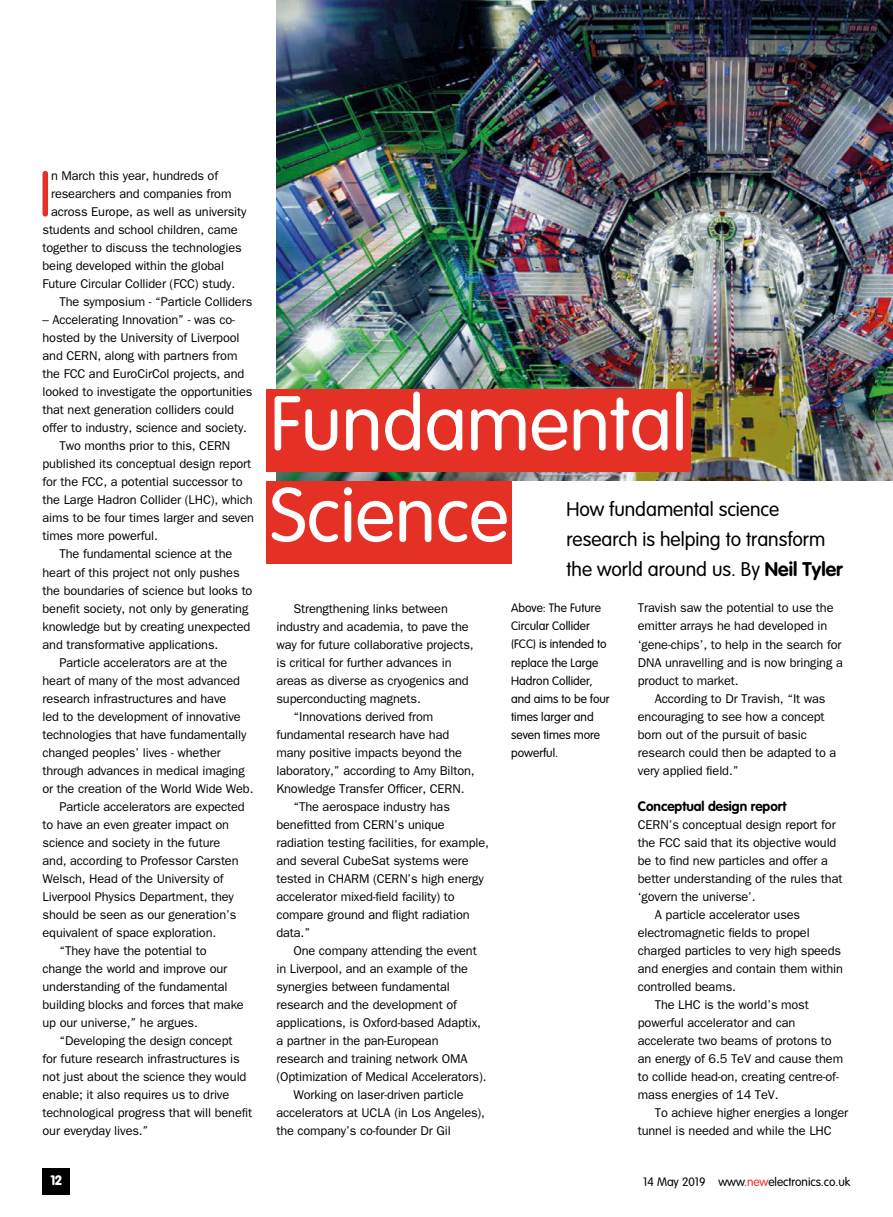
<style>
.page{position:relative;width:893px;height:1217px;background:#fff}
.page>*{position:absolute;margin:0;border:0;box-sizing:border-box;transform-origin:0 0}
.t1{font:300 75.75px/91.5px "VAG Rounded LT";color:#fff}
.t2{font:300 62.85px "VAG Rounded LT";color:#e53026}
.t3{font:300 19.5px/30px "VAG Rounded LT";color:#000}
.t4{font:700 13.5px "VAG Rounded LT";color:#000}
.t5{font:900 13.5px "VAG Rounded LT";color:#fff}
.t6{font:12.75px/18px "ITC Franklin Gothic Std";letter-spacing:-.01em;color:#000}
.t7{font:300 12px/18px "VAG Rounded LT";color:#000}
.s1{font-weight:700}
.s2{color:#e53026}
</style>
<div class="page">
<div style="left:43px;top:1167px;width:27px;height:26px;background:#000"></div>
<img style="left:276px;top:0;width:617px;height:480px">
<div style="left:267px;top:389px;width:424px;height:82px;background:#e53026"></div>
<div style="left:267px;top:480px;width:245px;height:83px;background:#e53026"></div>
<h2 class="t2" style="left:39px;top:158px;width:14px">I</h2>
<p class="t6" style="left:51px;top:167px;width:169px">n March this year, hundreds of</p>
<p class="t6" style="left:51px;top:185px;width:182px">researchers and companies from</p>
<p class="t6" style="left:51px;top:203px;width:197px">across Europe, as well as university</p>
<p class="t6" style="left:43px;top:221px;width:197px">students and school children, came</p>
<p class="t6" style="left:43px;top:239px;width:201px">together to discuss the technologies</p>
<p class="t6" style="left:43px;top:257px;width:183px">being developed within the global</p>
<p class="t6" style="left:43px;top:275px;width:194px">Future Circular Collider (FCC) study.</p>
<p class="t6" style="left:60px;top:293px;width:194px">The symposium - “Particle Colliders</p>
<p class="t6" style="left:43px;top:311px;width:194px">– Accelerating Innovation” - was co-</p>
<p class="t6" style="left:43px;top:329px;width:199px">hosted by the University of Liverpool</p>
<p class="t6" style="left:43px;top:347px;width:196px">and CERN, along with partners from</p>
<p class="t6" style="left:43px;top:365px;width:203px">the FCC and EuroCirCol projects, and</p>
<p class="t6" style="left:43px;top:383px;width:211px">looked to investigate the opportunities</p>
<p class="t6" style="left:43px;top:401px;width:193px">that next generation colliders could</p>
<p class="t6" style="left:43px;top:419px;width:206px">offer to industry, science and society.</p>
<p class="t6" style="left:60px;top:437px;width:172px">Two months prior to this, CERN</p>
<p class="t6" style="left:43px;top:455px;width:210px">published its conceptual design report</p>
<p class="t6" style="left:43px;top:473px;width:202px">for the FCC, a potential successor to</p>
<p class="t6" style="left:43px;top:491px;width:212px">the Large Hadron Collider (LHC), which</p>
<p class="t6" style="left:43px;top:509px;width:213px">aims to be four times larger and seven</p>
<p class="t6" style="left:43px;top:527px;width:117px">times more powerful.</p>
<p class="t6" style="left:60px;top:545px;width:174px">The fundamental science at the</p>
<p class="t6" style="left:43px;top:563px;width:199px">heart of this project not only pushes</p>
<p class="t6" style="left:43px;top:581px;width:211px">the boundaries of science but looks to</p>
<p class="t6" style="left:43px;top:599px;width:207px">benefit society, not only by generating</p>
<p class="t6" style="left:43px;top:617px;width:209px">knowledge but by creating unexpected</p>
<p class="t6" style="left:43px;top:635px;width:177px">and transformative applications.</p>
<p class="t6" style="left:60px;top:653px;width:169px">Particle accelerators are at the</p>
<p class="t6" style="left:43px;top:671px;width:199px">heart of many of the most advanced</p>
<p class="t6" style="left:43px;top:689px;width:185px">research infrastructures and have</p>
<p class="t6" style="left:43px;top:707px;width:200px">led to the development of innovative</p>
<p class="t6" style="left:43px;top:725px;width:205px">technologies that have fundamentally</p>
<p class="t6" style="left:43px;top:743px;width:180px">changed peoples’ lives - whether</p>
<p class="t6" style="left:43px;top:761px;width:204px">through advances in medical imaging</p>
<p class="t6" style="left:43px;top:779px;width:213px">or the creation of the World Wide Web.</p>
<p class="t6" style="left:60px;top:797px;width:187px">Particle accelerators are expected</p>
<p class="t6" style="left:43px;top:815px;width:188px">to have an even greater impact on</p>
<p class="t6" style="left:43px;top:833px;width:179px">science and society in the future</p>
<p class="t6" style="left:43px;top:851px;width:198px">and, according to Professor Carsten</p>
<p class="t6" style="left:43px;top:869px;width:183px">Welsch, Head of the University of</p>
<p class="t6" style="left:43px;top:887px;width:193px">Liverpool Physics Department, they</p>
<p class="t6" style="left:43px;top:905px;width:195px">should be seen as our generation’s</p>
<p class="t6" style="left:43px;top:923px;width:175px">equivalent of space exploration.</p>
<p class="t6" style="left:60px;top:941px;width:149px">“They have the potential to</p>
<p class="t6" style="left:43px;top:959px;width:186px">change the world and improve our</p>
<p class="t6" style="left:43px;top:977px;width:187px">understanding of the fundamental</p>
<p class="t6" style="left:43px;top:995px;width:203px">building blocks and forces that make</p>
<p class="t6" style="left:43px;top:1013px;width:157px">up our universe,” he argues.</p>
<p class="t6" style="left:60px;top:1031px;width:175px">“Developing the design concept</p>
<p class="t6" style="left:43px;top:1049px;width:199px">for future research infrastructures is</p>
<p class="t6" style="left:43px;top:1067px;width:205px">not just about the science they would</p>
<p class="t6" style="left:43px;top:1085px;width:188px">enable; it also requires us to drive</p>
<p class="t6" style="left:43px;top:1103px;width:211px">technological progress that will benefit</p>
<p class="t6" style="left:43px;top:1121px;width:107px">our everyday lives.”</p>
<h1 class="t1" style="left:270px;top:380px;width:419px">Fundamental<br>Science</h1>
<h3 class="t3" style="left:566px;top:494px;width:278px">How fundamental science research is helping to transform the world around us. By <span class="s1">Neil Tyler</span></h3>
<p class="t6" style="left:293px;top:599px;width:156px">Strengthening links between</p>
<p class="t6" style="left:276px;top:617px;width:194px">industry and academia, to pave the</p>
<p class="t6" style="left:276px;top:635px;width:199px">way for future collaborative projects,</p>
<p class="t6" style="left:276px;top:653px;width:177px">is critical for further advances in</p>
<p class="t6" style="left:276px;top:671px;width:194px">areas as diverse as cryogenics and</p>
<p class="t6" style="left:276px;top:689px;width:146px">superconducting magnets.</p>
<p class="t6" style="left:293px;top:707px;width:141px">“Innovations derived from</p>
<p class="t6" style="left:276px;top:725px;width:174px">fundamental research have had</p>
<p class="t6" style="left:276px;top:743px;width:187px">many positive impacts beyond the</p>
<p class="t6" style="left:276px;top:761px;width:200px">laboratory,” according to Amy Bilton,</p>
<p class="t6" style="left:276px;top:779px;width:190px">Knowledge Transfer Officer, CERN.</p>
<p class="t6" style="left:293px;top:797px;width:158px">“The aerospace industry has</p>
<p class="t6" style="left:276px;top:815px;width:170px">benefitted from CERN’s unique</p>
<p class="t6" style="left:276px;top:833px;width:214px">radiation testing facilities, for example,</p>
<p class="t6" style="left:276px;top:851px;width:194px">and several CubeSat systems were</p>
<p class="t6" style="left:276px;top:869px;width:209px">tested in CHARM (CERN’s high energy</p>
<p class="t6" style="left:276px;top:887px;width:180px">accelerator mixed-field facility) to</p>
<p class="t6" style="left:276px;top:905px;width:195px">compare ground and flight radiation</p>
<p class="t6" style="left:276px;top:923px;width:35px">data.”</p>
<p class="t6" style="left:293px;top:941px;width:185px">One company attending the event</p>
<p class="t6" style="left:276px;top:959px;width:193px">in Liverpool, and an example of the</p>
<p class="t6" style="left:276px;top:977px;width:175px">synergies between fundamental</p>
<p class="t6" style="left:276px;top:995px;width:182px">research and the development of</p>
<p class="t6" style="left:276px;top:1013px;width:206px">applications, is Oxford-based Adaptix,</p>
<p class="t6" style="left:276px;top:1031px;width:164px">a partner in the pan-European</p>
<p class="t6" style="left:276px;top:1049px;width:193px">research and training network OMA</p>
<p class="t6" style="left:276px;top:1067px;width:212px">(Optimization of Medical Accelerators).</p>
<p class="t6" style="left:293px;top:1085px;width:172px">Working on laser-driven particle</p>
<p class="t6" style="left:276px;top:1103px;width:210px">accelerators at UCLA (in Los Angeles),</p>
<p class="t6" style="left:276px;top:1121px;width:176px">the company’s co-founder Dr Gil</p>
<p class="t7" style="left:511px;top:599px;width:100px">Above: The Future<br>Circular Collider (FCC) is intended to replace the Large<br>Hadron Collider, and aims to be four times larger and seven times more powerful.</p>
<p class="t6" style="left:638px;top:599px;width:207px">Travish saw the potential to use the emitter arrays he had developed in ‘gene-chips’, to help in the search for<br>DNA unravelling and is now bringing a product to market.</p>
<p class="t6" style="left:638px;top:689px;width:200px;text-indent:17px">According to Dr Travish, “It was encouraging to see how a concept born out of the pursuit of basic research could then be adapted to a very applied field.”</p>
<p class="t4" style="left:638px;top:797px;width:150px">Conceptual design report</p>
<p class="t6" style="left:638px;top:815px;width:199px">CERN’s conceptual design report for</p>
<p class="t6" style="left:638px;top:833px;width:200px">the FCC said that its objective would</p>
<p class="t6" style="left:638px;top:851px;width:192px">be to find new particles and offer a</p>
<p class="t6" style="left:638px;top:869px;width:206px">better understanding of the rules that</p>
<p class="t6" style="left:638px;top:887px;width:119px">‘govern the universe’.</p>
<p class="t6" style="left:655px;top:905px;width:147px">A particle accelerator uses</p>
<p class="t6" style="left:638px;top:923px;width:173px">electromagnetic fields to propel</p>
<p class="t6" style="left:638px;top:941px;width:205px">charged particles to very high speeds</p>
<p class="t6" style="left:638px;top:959px;width:207px">and energies and contain them within</p>
<p class="t6" style="left:638px;top:977px;width:100px">controlled beams.</p>
<p class="t6" style="left:655px;top:995px;width:156px">The LHC is the world’s most</p>
<p class="t6" style="left:638px;top:1013px;width:159px">powerful accelerator and can</p>
<p class="t6" style="left:638px;top:1031px;width:195px">accelerate two beams of protons to</p>
<p class="t6" style="left:638px;top:1049px;width:207px">an energy of 6.5 TeV and cause them</p>
<p class="t6" style="left:638px;top:1067px;width:202px">to collide head-on, creating centre-of-</p>
<p class="t6" style="left:638px;top:1085px;width:142px">mass energies of 14 TeV.</p>
<p class="t6" style="left:655px;top:1103px;width:195px">To achieve higher energies a longer</p>
<p class="t6" style="left:638px;top:1121px;width:195px">tunnel is needed and while the LHC</p>
<p class="t5" style="left:51px;top:1171px;width:13px">12</p>
<p class="t7" style="left:643px;top:1172px;width:209px">14 May 2019 www<span class="s2">.new</span>electronics.co.uk</p>
</div>
